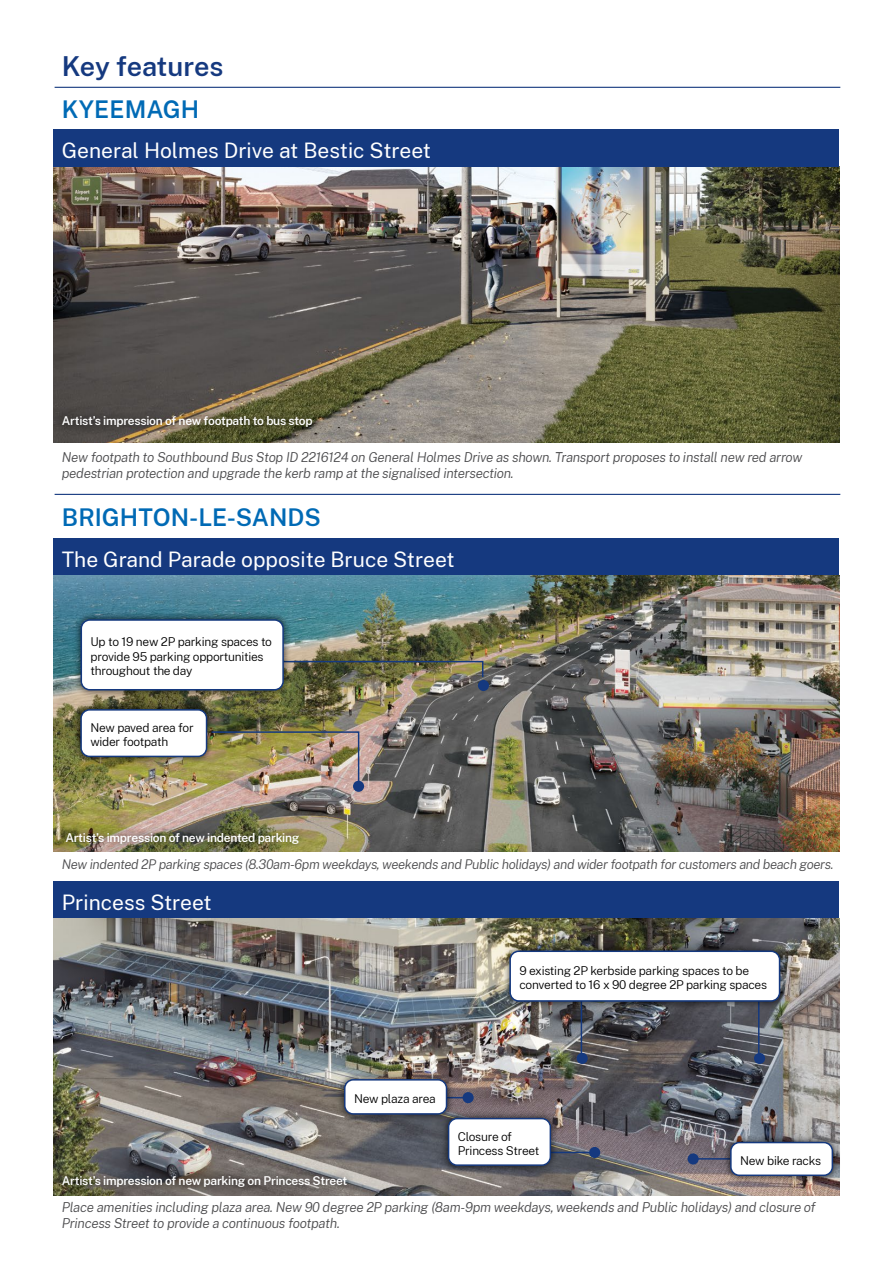
<style>
.page{position:relative;width:893px;height:1263px;background:#fff}
.page>*{position:absolute;margin:0;border:0;box-sizing:border-box;transform-origin:0 0}
.t1{font:600 27px "Public Sans NSW";letter-spacing:-.005em;color:#15397f}
.t2{font:600 24px "Public Sans NSW";color:#006ab5}
.t3{font:21px "Public Sans NSW";color:#fff}
.t4{font:italic 300 13.5px/16.2px "Public Sans";letter-spacing:-.02em;color:#4d4d4f}
.t5{font:italic 300 13.2px "Public Sans";letter-spacing:-.03em;color:#4d4d4f}
.t6{font:300 12px/14.4px "Public Sans NSW";letter-spacing:-.02em;color:#000}
.t7{font:600 12px "Public Sans NSW";letter-spacing:-.02em;color:#fff}
</style>
<div class="page">
<hr style="left:55px;top:494px;width:785px;height:1px;background:#15397f">
<hr style="left:55px;top:87px;width:785px;height:1px;background:#15397f">
<img style="left:53px;top:167px;width:786px;height:276px">
<div style="left:53px;top:129px;width:786px;height:38px;background:#15397f"></div>
<div style="left:54px;top:408px;width:267px;height:28px;background:#000;opacity:.75"></div>
<div style="left:53px;top:538px;width:786px;height:37px;background:#15397f"></div>
<div style="left:53px;top:881px;width:786px;height:38px;background:#15397f"></div>
<img style="left:53px;top:919px;width:786px;height:276px">
<img style="left:53px;top:575px;width:786px;height:277px">
<div style="left:57px;top:824px;width:251px;height:29px;background:#000;opacity:.75"></div>
<div style="left:353px;top:781px;width:11px;height:11px;background:#15397f;border-radius:50%"></div>
<div style="left:478px;top:680px;width:11px;height:11px;background:#15397f;border-radius:50%"></div>
<img style="left:292px;top:660px;width:192px;height:18px">
<img style="left:210px;top:730px;width:150px;height:58px">
<div style="left:73px;top:611px;width:219px;height:87px;background:#000;opacity:.75"></div>
<div style="left:81px;top:620px;width:202px;height:70px;background:#fff;border-radius:9px"></div>
<div style="left:81px;top:619px;width:203px;height:71px;border:2px solid #15397f;border-radius:9px"></div>
<div style="left:73px;top:701px;width:142px;height:63px;background:#000;opacity:.75"></div>
<div style="left:81px;top:710px;width:126px;height:46px;background:#fff;border-radius:9px"></div>
<div style="left:80px;top:709px;width:127px;height:48px;border:2px solid #15397f;border-radius:9px"></div>
<div style="left:54px;top:1167px;width:302px;height:29px;background:#000;opacity:.75"></div>
<div style="left:754px;top:1053px;width:11px;height:11px;background:#15397f;border-radius:50%"></div>
<div style="left:577px;top:1053px;width:11px;height:11px;background:#15397f;border-radius:50%"></div>
<div style="left:589px;top:1147px;width:11px;height:11px;background:#15397f;border-radius:50%"></div>
<div style="left:463px;top:1092px;width:11px;height:11px;background:#15397f;border-radius:50%"></div>
<hr style="left:541px;top:1152px;width:54px;height:1px;background:#15397f">
<hr style="left:693px;top:1158px;width:46px;height:1px;background:#15397f">
<hr style="left:758px;top:984px;width:1px;height:74px;background:#15397f">
<hr style="left:581px;top:984px;width:1px;height:74px;background:#15397f">
<div style="left:688px;top:1153px;width:11px;height:11px;background:#15397f;border-radius:50%"></div>
<div style="left:336px;top:1071px;width:119px;height:51px;background:#000;opacity:.75"></div>
<div style="left:345px;top:1080px;width:101px;height:34px;background:#fff;border-radius:9px"></div>
<div style="left:344px;top:1079px;width:103px;height:36px;border:2px solid #15397f;border-radius:9px"></div>
<div style="left:722px;top:1134px;width:119px;height:50px;background:#000;opacity:.75"></div>
<div style="left:731px;top:1142px;width:101px;height:33px;background:#fff;border-radius:9px"></div>
<div style="left:730px;top:1142px;width:103px;height:34px;border:2px solid #15397f;border-radius:9px"></div>
<div style="left:440px;top:1110px;width:119px;height:63px;background:#000;opacity:.75"></div>
<div style="left:449px;top:1118px;width:101px;height:47px;background:#fff;border-radius:9px"></div>
<div style="left:448px;top:1118px;width:103px;height:48px;border:2px solid #15397f;border-radius:9px"></div>
<div style="left:502px;top:943px;width:286px;height:66px;background:#000;opacity:.75"></div>
<div style="left:510px;top:951px;width:269px;height:50px;background:#fff;border-radius:9px"></div>
<div style="left:509px;top:950px;width:271px;height:52px;border:2px solid #15397f;border-radius:9px"></div>
<h2 class="t1" style="left:62px;top:46px;width:163px">Key features</h2>
<p class="t2" style="left:62px;top:91px;width:139px">KYEEMAGH</p>
<p class="t3" style="left:62px;top:135px;width:371px">General Holmes Drive at Bestic Street</p>
<p class="t7" style="left:62px;top:412px;width:252px">Artist’s impression of new footpath to bus stop</p>
<p class="t4" style="left:62px;top:448px;width:755px">New footpath to Southbound Bus Stop ID 2216124 on General Holmes Drive-as shown. Transport proposes-to install new red arrow-</p>
<p class="t4" style="left:62px;top:464px;width:453px">pedestrian protection and upgrade the kerb ramp at the signalised intersection.</p>
<p class="t2" style="left:62px;top:499px;width:260px">BRIGHTON-LE-SANDS</p>
<p class="t3" style="left:62px;top:544px;width:394px">The Grand Parade opposite Bruce Street</p>
<p class="t6" style="left:91px;top:634px;width:183px">Up to 19 new 2P parking spaces to provide 95 parking opportunities throughout the day</p>
<p class="t6" style="left:90px;top:719px;width:105px">New paved area for wider footpath</p>
<p class="t7" style="left:65px;top:828px;width:236px">Artist’s impression of new indented parking</p>
<p class="t5" style="left:62px;top:855px;width:786px">New indented 2P parking spaces (8.30am-6pm weekdays,-weekends and Public holidays) and wider footpath for customers and beach goers.-</p>
<p class="t3" style="left:62px;top:887px;width:151px">Princess Street</p>
<p class="t6" style="left:519px;top:962px;width:249px">9 existing 2P kerbside parking spaces to be converted to 16 x 90 degree 2P parking spaces</p>
<p class="t6" style="left:354px;top:1090px;width:83px">New plaza area</p>
<p class="t7" style="left:62px;top:1172px;width:287px">Artist’s impression of new parking on Princess Street</p>
<p class="t6" style="left:458px;top:1128px;width:83px">Closure of<br>Princess Street</p>
<p class="t6" style="left:740px;top:1152px;width:82px">New bike racks</p>
<p class="t4" style="left:62px;top:1198px;width:769px">Place amenities including plaza area. New 90 degree 2P parking (8am-9pm weekdays,-weekends and Public holidays) and closure-of-<br>Princess Street to provide a continuous footpath.-</p>
</div>
